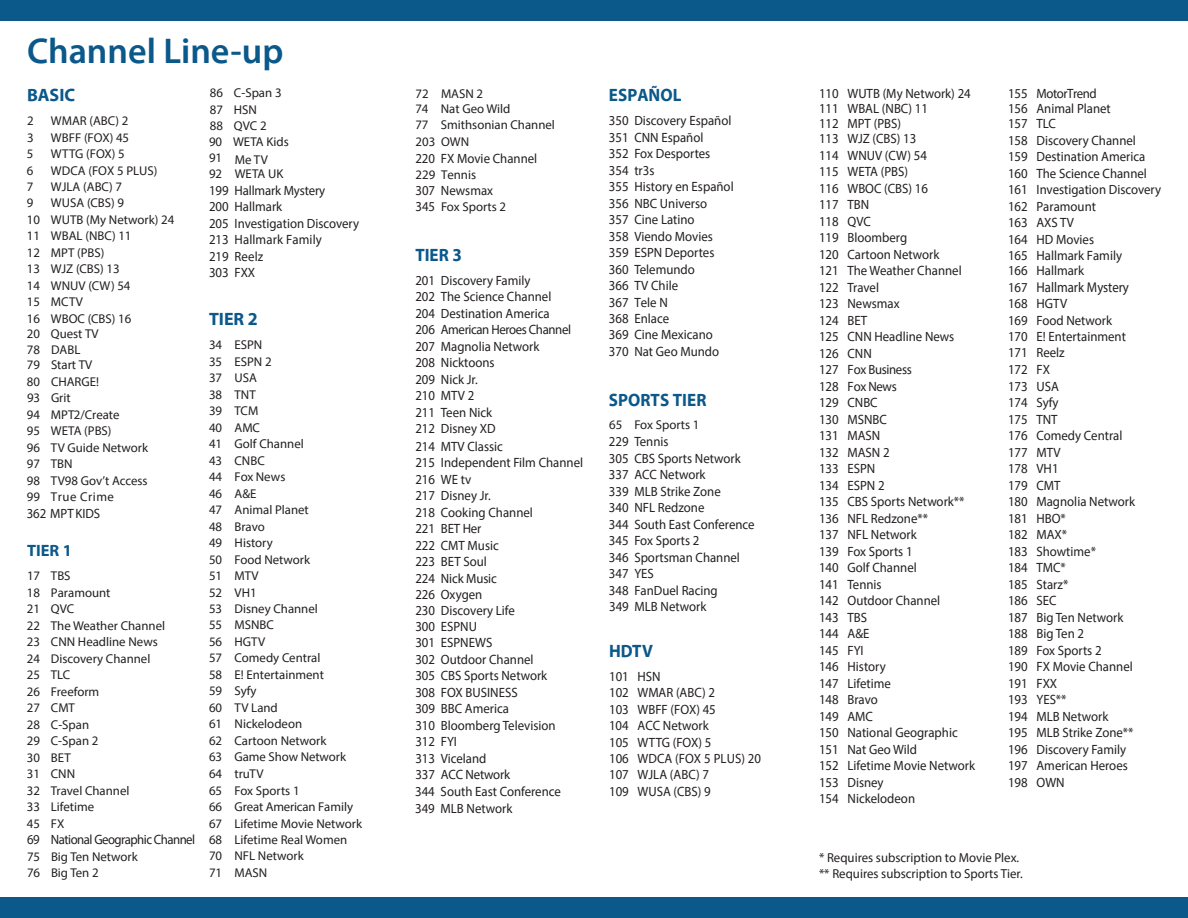
<style>
.page{position:relative;width:1188px;height:918px;background:#fff}
.page>*{position:absolute;margin:0;border:0;box-sizing:border-box;transform-origin:0 0}
.t1{font:600 36px "Myriad Pro";color:#0b588a}
.t2{font:700 18px "Myriad Pro";letter-spacing:.005em;color:#0b588a;scale:.95 1}
.t3{font:700 18px "Myriad Pro";letter-spacing:.005em;color:#0b588a}
.t4{font:700 16.5px "Myriad Pro";color:#0b588a}
.t5{font:14.25px "Myriad Pro";color:#231f20;scale:.9 1}
.t6{font:13.5px/16.5px "Myriad Pro";color:#231f20;scale:.95 1}
.t7{font:13.5px "Myriad Pro";letter-spacing:-.04em;color:#231f20;scale:.95 1}
.t8{font:13.05px/16.5px "Myriad Pro";color:#231f20}
.t9{font:12.9px/16.5px "Myriad Pro";color:#231f20}
.s1{font-size:13.5px}
</style>
<div class="page">
<div style="left:0;top:0;width:1188px;height:21px;background:#0b588a"></div>
<div style="left:0;top:897px;width:1188px;height:21px;background:#0b588a"></div>
<h1 class="t1" style="left:27px;top:28px;width:258px">Channel Line-up</h1>
<h2 class="t3" style="left:27px;top:83px;width:50px">BASIC</h2>
<p class="t9" style="left:27px;top:112px;width:8px">2</p>
<p class="t9" style="left:51px;top:112px;width:79px">WMAR (ABC) 2</p>
<p class="t9" style="left:27px;top:129px;width:8px">3</p>
<p class="t9" style="left:51px;top:129px;width:80px">WBFF (FOX) 45</p>
<p class="t9" style="left:27px;top:145px;width:8px">5</p>
<p class="t9" style="left:51px;top:145px;width:75px">WTTG (FOX) 5</p>
<p class="t9" style="left:27px;top:162px;width:8px">6</p>
<p class="t9" style="left:51px;top:162px;width:108px">WDCA (FOX 5 PLUS)</p>
<p class="t9" style="left:27px;top:178px;width:8px">7</p>
<p class="t9" style="left:51px;top:178px;width:73px">WJLA (ABC) 7</p>
<p class="t9" style="left:27px;top:195px;width:8px">9</p>
<p class="t9" style="left:27px;top:195px;width:149px;text-indent:24px">WUSA (CBS) 9<br>10 WUTB (My Network) 24<br>11 WBAL (NBC) 11<br>12 MPT (PBS)<br>13 WJZ (CBS) 13<br>14 WNUV (CW) 54<br>15 MCTV<br>16 WBOC (CBS) 16</p>
<p class="t9" style="left:27px;top:325px;width:73px">20 Quest TV</p>
<p class="t9" style="left:27px;top:342px;width:67px;line-height:15px">78 DABL<br>79 Start TV</p>
<p class="t9" style="left:27px;top:373px;width:74px">80 CHARGE!</p>
<p class="t9" style="left:27px;top:390px;width:45px">93 Grit</p>
<p class="t9" style="left:27px;top:406px;width:123px">94 MPT2/Create<br>95 WETA (PBS)<br>96 TV Guide Network<br>97 TBN<br>98 TV98 Gov’t Access<br>99 True Crime</p>
<p class="t6" style="left:27px;top:505px;width:79px">362 MPT KIDS</p>
<p class="t4" style="left:27px;top:540px;width:46px">TIER 1</p>
<p class="t9" style="left:27px;top:567px;width:140px">17 TBS<br>18 Paramount<br>21 QVC<br>22 The Weather Channel<br>23 CNN Headline News<br>24 Discovery Channel<br>25 TLC<br>26 Freeform<br>27 CMT<br>28 C-Span<br>29 C-Span 2<br>30 BET<br>31 CNN<br>32 Travel Channel<br>33 Lifetime<br>45 FX</p>
<p class="t7" style="left:27px;top:831px;width:179px">69 National Geographic Channel</p>
<p class="t9" style="left:27px;top:848px;width:112px">75 Big Ten Network<br>76 Big Ten 2</p>
<p class="t9" style="left:210px;top:84px;width:73px">86 C-Span 3</p>
<p class="t9" style="left:416px;top:85px;width:69px">72 MASN 2</p>
<p class="t9" style="left:210px;top:101px;width:49px">87 HSN</p>
<p class="t9" style="left:415px;top:100px;width:97px">74 Nat Geo Wild</p>
<p class="t9" style="left:210px;top:117px;width:58px">88 QVC 2</p>
<p class="t9" style="left:209px;top:151px;width:60px">91 Me TV</p>
<p class="t9" style="left:209px;top:133px;width:81px">90 WETA Kids</p>
<p class="t9" style="left:209px;top:166px;width:76px">92 WETA UK</p>
<p class="t6" style="left:209px;top:182px;width:124px">199 Hallmark Mystery<br>200 Hallmark</p>
<p class="t9" style="left:415px;top:116px;width:141px">77 Smithsonian Channel</p>
<p class="t9" style="left:416px;top:133px;width:55px">203 OWN</p>
<p class="t9" style="left:416px;top:166px;width:62px">229 Tennis</p>
<p class="t9" style="left:416px;top:198px;width:92px"><span class="s1">345</span> Fox Sports 2</p>
<p class="t6" style="left:415px;top:150px;width:130px">220 FX Movie Channel</p>
<p class="t6" style="left:416px;top:182px;width:83px">307 Newsmax</p>
<p class="t6" style="left:209px;top:214px;width:160px">205 Investigation Discovery<br>213 Hallmark Family</p>
<p class="t6" style="left:209px;top:264px;width:50px">303 FXX</p>
<h2 class="t3" style="left:209px;top:307px;width:50px">TIER 2</h2>
<p class="t9" style="left:209px;top:336px;width:155px">34 ESPN<br>35 ESPN 2<br>37 USA<br>38 TNT<br>39 TCM<br>40 AMC<br>41 Golf Channel<br>43 CNBC<br>44 Fox News<br>46 A&amp;E<br>47 Animal Planet<br>48 Bravo<br>49 History<br>50 Food Network<br>51 MTV<br>52 VH1<br>53 Disney Channel<br>55 MSNBC<br>56 HGTV<br>57 Comedy Central<br>58 E! Entertainment<br>59 Syfy<br>60 TV Land<br>61 Nickelodeon<br>62 Cartoon Network<br>63 Game Show Network<br>64 truTV<br>65 Fox Sports 1<br>66 Great American Family<br>67 Lifetime Movie Network<br>68 Lifetime Real Women<br>70 NFL Network<br>71 MASN</p>
<p class="t6" style="left:209px;top:248px;width:59px">219 Reelz</p>
<h2 class="t2" style="left:415px;top:243px;width:50px">TIER 3</h2>
<p class="t6" style="left:415px;top:272px;width:178px">201 Discovery Family<br>202 The Science Channel<br>204 Destination America<br>206 American Heroes Channel<br>207 Magnolia Network<br>208 Nicktoons<br>209 Nick Jr.<br>210 MTV 2<br>211 Teen Nick<br>212 Disney XD<br>214 MTV Classic<br>215 Independent Film Channel<br>216 WE tv<br>217 Disney Jr.<br>218 Cooking Channel</p>
<p class="t6" style="left:415px;top:520px;width:155px">221 BET Her<br>222 CMT Music<br>223 BET Soul<br>224 Nick Music<br>226 Oxygen<br>230 Discovery Life<br>300 ESPNU<br>301 ESPNEWS<br>302 Outdoor Channel<br>305 CBS Sports Network<br>308 FOX BUSINESS<br>309 BBC America<br>310 Bloomberg Television<br>312 FYI<br>313 Viceland<br>337 ACC Network<br>344 South East Conference<br>349 MLB Network</p>
<h2 class="t2" style="left:609px;top:83px;width:78px">ESPAÑOL</h2>
<p class="t6" style="left:609px;top:112px;width:133px">350 Discovery Español<br>351 CNN Español<br>352 Fox Desportes<br>354 tr3s<br>355 History en Español<br>356 NBC Universo<br>357 Cine Latino<br>358 Viendo Movies<br>359 ESPN Deportes<br>360 Telemundo</p>
<p class="t6" style="left:609px;top:277px;width:118px">366 TV Chile<br>367 Tele N<br>368 Enlace<br>369 Cine Mexicano<br>370 Nat Geo Mundo</p>
<h2 class="t2" style="left:609px;top:388px;width:104px">SPORTS TIER</h2>
<p class="t6" style="left:609px;top:433px;width:140px">229 Tennis<br>305 CBS Sports Network<br>337 ACC Network<br>339 MLB Strike Zone<br>340 NFL Redzone</p>
<p class="t6" style="left:609px;top:532px;width:140px">345 Fox Sports 2<br>346 Sportsman Channel<br>347 YES<br>348 FanDuel Racing</p>
<p class="t9" style="left:609px;top:417px;width:92px">65 Fox Sports 1</p>
<p class="t6" style="left:609px;top:516px;width:155px">344 South East Conference</p>
<p class="t6" style="left:609px;top:598px;width:104px">349 MLB Network</p>
<h2 class="t2" style="left:609px;top:639px;width:48px">HDTV</h2>
<p class="t6" style="left:609px;top:668px;width:114px">101 HSN<br>102 WMAR (ABC) 2<br>103 WBFF (FOX) 45</p>
<p class="t6" style="left:609px;top:734px;width:161px">105 WTTG (FOX) 5<br>106 WDCA (FOX 5 PLUS) 20<br>107 WJLA (ABC) 7<br>109 WUSA (CBS) 9</p>
<p class="t6" style="left:609px;top:717px;width:106px">104 ACC Network</p>
<p class="t6" style="left:819px;top:85px;width:161px">110 WUTB (My Network) 24</p>
<p class="t6" style="left:819px;top:101px;width:116px;line-height:15px">111 WBAL (NBC) 11<br>112 MPT (PBS)<br>113 WJZ (CBS) 13</p>
<p class="t6" style="left:819px;top:147px;width:166px">114 WNUV (CW) 54<br>115 WETA (PBS)<br>116 WBOC (CBS) 16<br>117 TBN<br>118 QVC<br>119 Bloomberg<br>120 Cartoon Network<br>121 The Weather Channel<br>122 Travel<br>123 Newsmax<br>124 BET<br>125 CNN Headline News<br>126 CNN<br>127 Fox Business<br>128 Fox News<br>129 CNBC<br>130 MSNBC<br>131 MASN<br>132 MASN 2<br>133 ESPN<br>134 ESPN 2<br>135 CBS Sports Network**<br>136 NFL Redzone**<br>137 NFL Network<br>139 Fox Sports 1<br>140 Golf Channel<br>141 Tennis<br>142 Outdoor Channel<br>143 TBS<br>144 A&amp;E<br>145 FYI<br>146 History<br>147 Lifetime<br>148 Bravo<br>149 AMC<br>150 National Geographic<br>151 Nat Geo Wild<br>152 Lifetime Movie Network<br>153 Disney<br>154 Nickelodeon</p>
<p class="t6" style="left:1008px;top:85px;width:110px;line-height:15.3px">155 MotorTrend<br>156 Animal Planet<br>157 TLC</p>
<p class="t6" style="left:1008px;top:132px;width:163px">158 Discovery Channel<br>159 Destination America<br>160 The Science Channel<br>161 Investigation Discovery<br>162 Paramount<br>163 AXS TV<br>164 HD Movies<br>165 Hallmark Family</p>
<p class="t6" style="left:1008px;top:262px;width:82px">166 Hallmark</p>
<p class="t5" style="left:1008px;top:278px;width:136px"><span class="s1">167</span> Hallmark Mystery</p>
<p class="t6" style="left:1008px;top:295px;width:135px">168 HGTV<br>169 Food Network<br>170 E! Entertainment<br>171 Reelz<br>172 FX<br>173 USA<br>174 Syfy<br>175 TNT<br>176 Comedy Central<br>177 MTV<br>178 VH1<br>179 CMT<br>180 Magnolia Network<br>181 HBO*<br>182 MAX*<br>183 Showtime*<br>184 TMC*<br>185 Starz*<br>186 SEC<br>187 Big Ten Network<br>188 Big Ten 2<br>189 Fox Sports 2<br>190 FX Movie Channel<br>191 FXX<br>193 YES**<br>194 MLB Network<br>195 MLB Strike Zone**<br>196 Discovery Family<br>197 American Heroes<br>198 OWN</p>
<p class="t8" style="left:819px;top:849px;width:205px">* Requires subscription to Movie Plex. ** Requires subscription to Sports Tier.</p>
</div>
